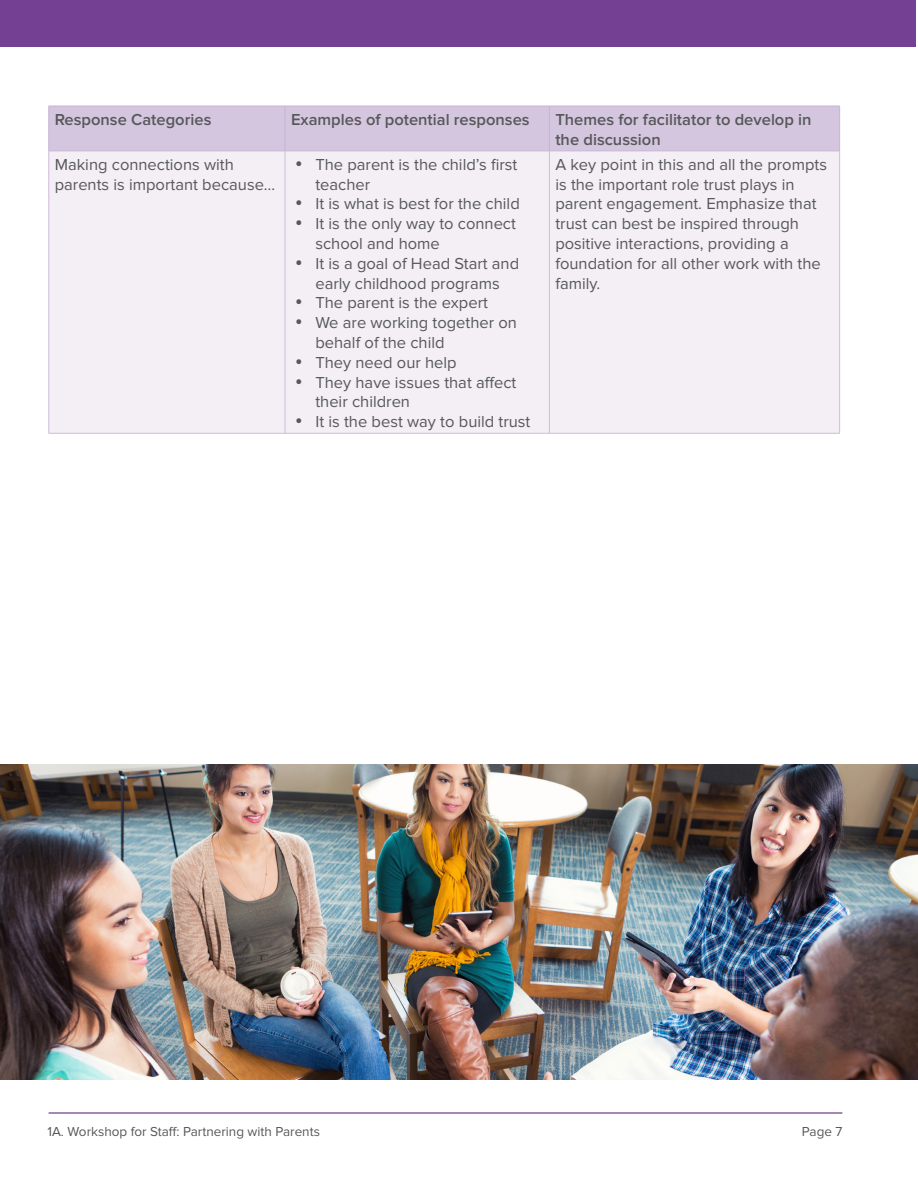
<style>
.page{position:relative;width:918px;height:1188px;background:#fff}
.page>*{position:absolute;margin:0;border:0;box-sizing:border-box;transform-origin:0 0}
.t1{font:16.5px/19.8px "Proxima Nova";color:#57585a}
.t2{font:600 16.5px/19.8px "Proxima Nova";color:#57585a}
.t3{font:13.5px "Proxima Nova";color:#57585a}
</style>
<div class="page">
<div style="left:0;top:1px;width:916px;height:46px;background:#744094"></div>
<div style="left:50px;top:107px;width:789px;height:44px;background:#d5c6df"></div>
<div style="left:50px;top:152px;width:789px;height:281px;background:#f3eff5"></div>
<hr style="left:49px;top:151px;width:1px;height:282px;background:#cebcda">
<hr style="left:285px;top:151px;width:1px;height:282px;background:#cebcda">
<hr style="left:549px;top:151px;width:1px;height:282px;background:#cebcda">
<hr style="left:839px;top:151px;width:1px;height:282px;background:#cebcda">
<hr style="left:49px;top:433px;width:236px;height:1px;background:#cebcda">
<hr style="left:285px;top:433px;width:264px;height:1px;background:#cebcda">
<hr style="left:549px;top:433px;width:291px;height:1px;background:#cebcda">
<hr style="left:49px;top:106px;width:236px;height:1px;background:#c7b3d4">
<hr style="left:49px;top:106px;width:1px;height:45px;background:#c7b3d4">
<hr style="left:285px;top:106px;width:264px;height:1px;background:#c7b3d4">
<hr style="left:285px;top:106px;width:1px;height:45px;background:#c7b3d4">
<hr style="left:549px;top:106px;width:291px;height:1px;background:#c7b3d4">
<hr style="left:549px;top:106px;width:1px;height:45px;background:#c7b3d4">
<hr style="left:839px;top:106px;width:1px;height:45px;background:#c7b3d4">
<hr style="left:49px;top:151px;width:236px;height:1px;background:#c7b3d4">
<hr style="left:285px;top:151px;width:264px;height:1px;background:#c7b3d4">
<hr style="left:549px;top:151px;width:291px;height:1px;background:#c7b3d4">
<img style="left:0;top:765px;width:918px;height:315px">
<hr style="left:49px;top:1112px;width:793px;height:2px;background:#8a6098">
<p class="t2" style="left:55px;top:110px;width:158px">Response Categories</p>
<p class="t2" style="left:291px;top:110px;width:240px">Examples of potential responses</p>
<p class="t2" style="left:555px;top:110px;width:258px">Themes for facilitator to develop in the discussion</p>
<p class="t1" style="left:55px;top:155px;width:222px">Making connections with parents is important because…</p>
<p class="t1" style="left:315px;top:155px;width:204px;text-indent:-20px">• The parent is the child’s first teacher</p>
<p class="t1" style="left:295px;top:194px;width:226px">• It is what is best for the child</p>
<p class="t1" style="left:315px;top:214px;width:202px;text-indent:-20px">• It is the only way to connect school and home</p>
<p class="t1" style="left:295px;top:254px;width:226px;text-align:center">• It is a goal of Head Start and early childhood programs</p>
<p class="t1" style="left:295px;top:293px;width:194px">• The parent is the expert</p>
<p class="t1" style="left:315px;top:313px;width:203px;text-indent:-20px">• We are working together on behalf of the child</p>
<p class="t1" style="left:295px;top:353px;width:163px">• They need our help</p>
<p class="t1" style="left:315px;top:373px;width:203px;text-indent:-20px">• They have issues that affect their children</p>
<p class="t1" style="left:295px;top:412px;width:237px">• It is the best way to build trust</p>
<p class="t1" style="left:555px;top:155px;width:273px">A key point in this and all the prompts is the important role trust plays in parent engagement. Emphasize that trust can best be inspired through positive interactions, providing a foundation for all other work with the family.</p>
<p class="t3" style="left:48px;top:1124px;width:274px">1A. Workshop for Staff: Partnering with Parents</p>
<p class="t3" style="left:802px;top:1124px;width:42px">Page 7</p>
</div>
